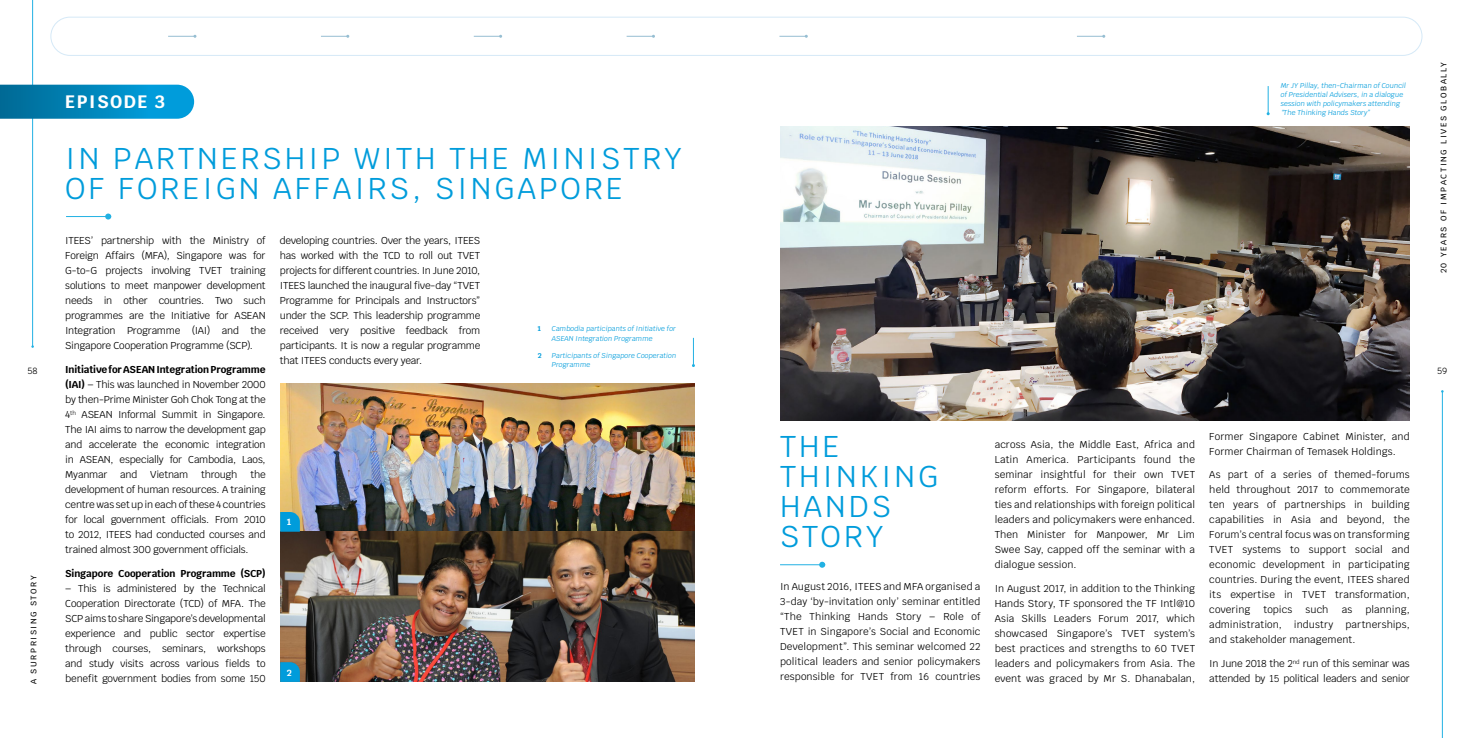
<style>
.page{position:relative;width:1475px;height:738px;background:#fff}
.page>*{position:absolute;margin:0;border:0;box-sizing:border-box;transform-origin:0 0}
.t1{font:30px/30px "Krub";letter-spacing:.1em;color:#009cdb}
.t2{font:700 18px "Krub";letter-spacing:.08em;color:#fff}
.t3{font:10px/15px "Krub";letter-spacing:-.005em;color:#000;text-align:justify}
.t4{font:700 10px "Krub";letter-spacing:-.01em;color:#000}
.t5{font:10px "Krub";letter-spacing:-.025em;color:#000}
.t6{font:9px "Krub";color:#000}
.t7{font:700 9px "Krub";color:#fff}
.t8{font:500 8px "Krub";letter-spacing:.2em;color:#000}
.t9{font:italic 7px/9px "Krub";color:#009cdb}
.t10{font:700 7px "Krub";color:#009cdb}
.s1{font-weight:700}
</style>
<div class="page">
<img style="left:780px;top:126px;width:629px;height:294px">
<img style="left:280px;top:383px;width:414px;height:148px">
<img style="left:280px;top:531px;width:414px;height:150px">
<svg style="left:692px;top:337px;width:2px;height:30px"></svg>
<hr style="left:66px;top:216px;width:43px;height:1px;background:#22b1e3">
<svg style="left:105px;top:213px;width:6px;height:6px"></svg>
<svg style="left:280px;top:511px;width:20px;height:20px"></svg>
<svg style="left:280px;top:661px;width:20px;height:20px"></svg>
<hr style="left:780px;top:564px;width:43px;height:1px;background:#22b1e3">
<svg style="left:819px;top:561px;width:6px;height:6px"></svg>
<svg style="left:1266px;top:86px;width:3px;height:29px"></svg>
<hr style="left:1441px;top:391px;width:1px;height:346px;background:#22b1e3">
<hr style="left:32px;top:0;width:1px;height:346px;background:#22b1e3">
<svg style="left:0;top:85px;width:194px;height:34px;background:#068abe"></svg>
<div style="left:50px;top:17px;width:1372px;height:39px;border:1px solid #d5e9f7;border-radius:19px"></div>
<svg style="left:321px;top:35px;width:28px;height:3px"></svg>
<svg style="left:168px;top:35px;width:28px;height:3px"></svg>
<svg style="left:473px;top:35px;width:29px;height:3px"></svg>
<svg style="left:779px;top:35px;width:28px;height:3px"></svg>
<svg style="left:626px;top:35px;width:29px;height:3px"></svg>
<svg style="left:1077px;top:35px;width:28px;height:3px"></svg>
<p class="t8" style="left:1438px;top:273px;width:212px;rotate:-90deg">20 YEARS OF IMPACTING LIVES GLOBALLY</p>
<p class="t9" style="left:1280px;top:81px;width:127px">Mr JY Pillay, then-Chairman of Council of Presidential Advisers, in a dialogue session with policymakers attending “The Thinking Hands Story”</p>
<h2 class="t2" style="left:65px;top:91px;width:101px">EPISODE 3</h2>
<h1 class="t1" style="left:65px;top:143px;width:618px">IN PARTNERSHIP WITH THE MINISTRY<br>OF FOREIGN AFFAIRS, SINGAPORE</h1>
<p class="t3" style="left:65px;top:233px;width:202px">ITEES’ partnership with the Ministry of Foreign Affairs (MFA), Singapore was for G-to-G projects involving TVET training solutions to meet manpower development needs in other countries. Two such programmes are the Initiative for ASEAN Integration Programme (IAI) and the Singapore Cooperation Programme (SCP).</p>
<p class="t3" style="left:65px;top:361px;width:202px"><span class="s1">Initiative for ASEAN Integration Programme (IAI)</span> – This was launched in November 2000 by then-Prime Minister Goh Chok Tong at the 4<sup>th</sup> ASEAN Informal Summit in Singapore.<br>The IAI aims to narrow the development gap and accelerate the economic integration in ASEAN, especially for Cambodia, Laos, Myanmar</p>
<p class="t3" style="left:280px;top:233px;width:202px">developing countries. Over the years, ITEES has worked with the TCD to roll out TVET projects for different countries. In June 2010, ITEES launched the inaugural five-day “TVET Programme for Principals and Instructors” under the SCP. This leadership programme received very positive feedback from participants. It is now a regular programme that ITEES conducts every year.</p>
<p class="t10" style="left:537px;top:325px;width:5px">1</p>
<p class="t9" style="left:551px;top:324px;width:126px">Cambodia participants of Initiative for<br>ASEAN Integration Programme</p>
<p class="t10" style="left:537px;top:351px;width:5px">2</p>
<p class="t9" style="left:551px;top:351px;width:126px">Participants of Singapore Cooperation<br>Programme</p>
<p class="t6" style="left:28px;top:362px;width:12px">58</p>
<p class="t6" style="left:1436px;top:362px;width:12px">59</p>
<p class="t3" style="left:1209px;top:428px;width:202px">Former Singapore Cabinet Minister, and<br>Former Chairman of Temasek Holdings.</p>
<p class="t3" style="left:1209px;top:466px;width:202px">As part of a series of themed-forums held throughout 2017 to commemorate ten years of partnerships in building capabilities in Asia and beyond, the Forum’s central focus was on transforming TVET systems to support social and economic development in participating countries. During the event, ITEES shared its expertise in TVET transformation, covering</p>
<h1 class="t1" style="left:780px;top:431px;width:160px">THE<br>THINKING<br>HANDS<br>STORY</h1>
<p class="t3" style="left:780px;top:579px;width:202px">In August 2016, ITEES and MFA organised a 3-day ‘by-invitation only’ seminar entitled “The Thinking Hands Story – Role of TVET in Singapore’s Social and Economic Development”. This seminar welcomed 22 political leaders and senior policymakers responsible for TVET from 16 countries</p>
<p class="t3" style="left:994px;top:436px;width:202px">across Asia, the Middle East, Africa and Latin America. Participants found the seminar insightful for their own TVET reform efforts. For Singapore, bilateral ties and relationships with foreign political leaders and policymakers were enhanced.<br>Then Minister for Manpower, Mr Lim Swee Say, capped off the seminar with a dialogue session.</p>
<p class="t3" style="left:994px;top:580px;width:202px">In August 2017, in addition to the Thinking Hands Story, TF sponsored the TF Intl@10<br>Asia Skills Leaders Forum 2017, which showcased Singapore’s TVET system’s best practices and strengths to 60 TVET leaders and policymakers from Asia. The event was graced by Mr S. Dhanabalan,</p>
<p class="t3" style="left:65px;top:466px;width:202px;text-indent:185px">the development of human resources. A training centre was set up in each of these 4 countries for local government officials. From 2010 to 2012, ITEES had conducted courses and trained almost 300 government officials.</p>
<p class="t4" style="left:65px;top:567px;width:202px">Singapore Cooperation Programme (SCP)</p>
<p class="t3" style="left:65px;top:580px;width:202px">– This is administered by the Technical Cooperation Directorate (TCD) of MFA. The SCP aims to share Singapore’s developmental experience and public sector expertise through courses, seminars, workshops and study visits across various fields to benefit government bodies from some 150</p>
<p class="t3" style="left:120px;top:466px;width:19px">and</p>
<p class="t5" style="left:150px;top:465px;width:40px">Vietnam</p>
<p class="t3" style="left:201px;top:466px;width:38px">through</p>
<p class="t7" style="left:287px;top:516px;width:6px">1</p>
<p class="t8" style="left:29px;top:683px;width:110px;rotate:-90deg">A SURPRISING STORY</p>
<p class="t3" style="left:1209px;top:601px;width:202px;text-indent:156px">planning, administration, industry partnerships, and stakeholder management.</p>
<p class="t3" style="left:1209px;top:655px;width:202px">In June 2018 the 2<sup>nd</sup> run of this seminar was attended by 15 political leaders and senior</p>
<p class="t3" style="left:1263px;top:601px;width:30px">topics</p>
<p class="t3" style="left:1305px;top:601px;width:24px">such</p>
<p class="t3" style="left:1341px;top:601px;width:12px">as</p>
<p class="t7" style="left:287px;top:666px;width:6px">2</p>
</div>
